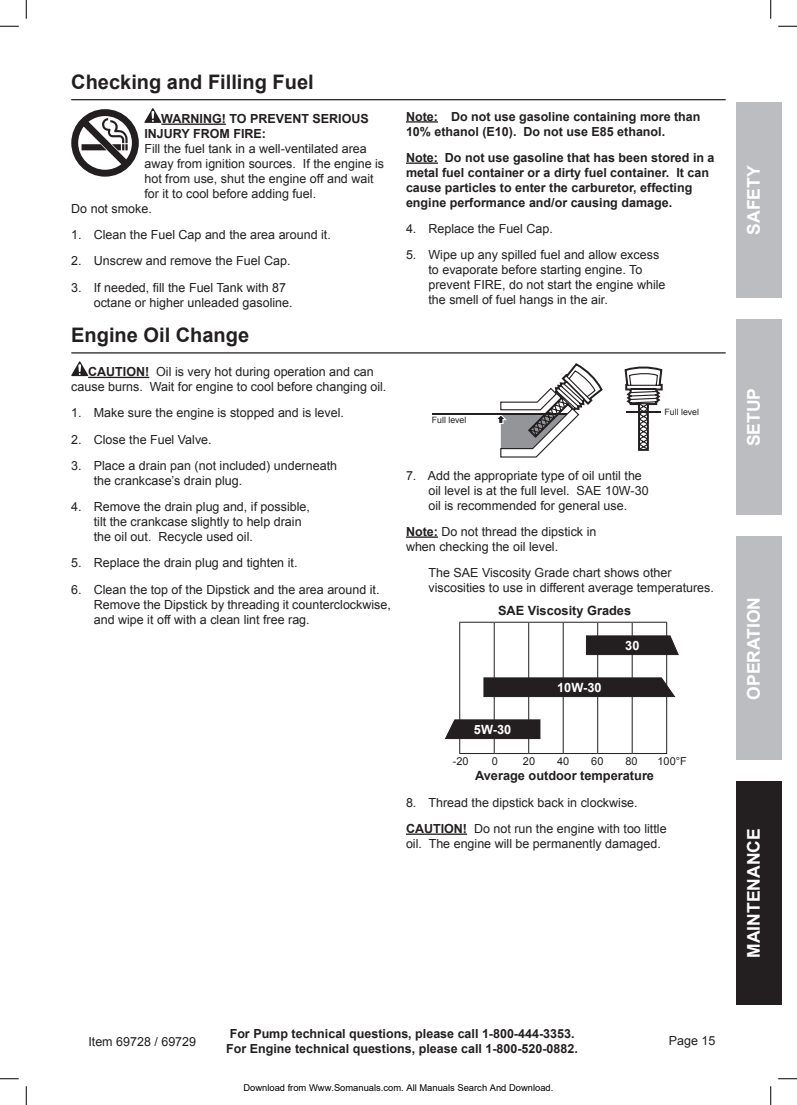
<style>
.page{position:relative;width:797px;height:1105px;background:#fff}
.page>*{position:absolute;margin:0;border:0;box-sizing:border-box;transform-origin:0 0}
.t1{font:700 20px "Arial";color:#231f20}
.t2{font:700 17.5px "Arial";color:#fff}
.t3{font:700 12.75px "Arial";color:#231f20}
.t4{font:700 12.75px "Arial";color:#fff}
.t5{font:12.5px/15px "Arial";color:#231f20}
.t6{font:700 12.5px/15px "Arial";color:#231f20}
.t7{font:10.88px "Arial";color:#231f20}
.t8{font:9.38px "Arial";color:#000}
.t9{font:8.75px "Arial";color:#231f20}
.s1{font-weight:700}
</style>
<div class="page">
<div style="left:736px;top:102px;width:45px;height:196px;background:#bcbdc0"></div>
<div style="left:736px;top:536px;width:45px;height:224px;background:#bcbdc0"></div>
<div style="left:736px;top:781px;width:45px;height:224px;background:#231f20"></div>
<div style="left:736px;top:319px;width:45px;height:196px;background:#bcbdc0"></div>
<hr style="left:71px;top:99px;width:654px;height:1px;background:#231f20">
<hr style="left:161px;top:124px;width:65px;height:1px;background:#231f20">
<svg style="left:71px;top:108px;width:91px;height:69px"></svg>
<hr style="left:406px;top:121px;width:32px;height:2px;background:#231f20">
<hr style="left:406px;top:162px;width:32px;height:2px;background:#231f20">
<hr style="left:71px;top:352px;width:654px;height:1px;background:#231f20">
<hr style="left:88px;top:377px;width:61px;height:1px;background:#231f20">
<svg style="left:71px;top:361px;width:18px;height:15px"></svg>
<hr style="left:406px;top:536px;width:32px;height:2px;background:#231f20">
<hr style="left:406px;top:833px;width:61px;height:2px;background:#231f20">
<svg style="left:624px;top:367px;width:39px;height:84px"></svg>
<hr style="left:626px;top:411px;width:35px;height:2px;background:#231f20">
<hr style="left:432px;top:413px;width:139px;height:2px;background:#231f20">
<svg style="left:497px;top:363px;width:106px;height:95px"></svg>
<hr style="left:459px;top:623px;width:1px;height:130px;background:#231f20">
<hr style="left:494px;top:623px;width:1px;height:130px;background:#231f20">
<hr style="left:459px;top:622px;width:35px;height:1px;background:#231f20">
<hr style="left:459px;top:753px;width:35px;height:1px;background:#231f20">
<hr style="left:528px;top:623px;width:1px;height:130px;background:#231f20">
<hr style="left:494px;top:622px;width:34px;height:1px;background:#231f20">
<hr style="left:494px;top:753px;width:34px;height:1px;background:#231f20">
<hr style="left:562px;top:623px;width:1px;height:130px;background:#231f20">
<hr style="left:528px;top:622px;width:35px;height:1px;background:#231f20">
<hr style="left:528px;top:753px;width:35px;height:1px;background:#231f20">
<hr style="left:597px;top:623px;width:1px;height:130px;background:#231f20">
<hr style="left:563px;top:622px;width:34px;height:1px;background:#231f20">
<hr style="left:563px;top:753px;width:34px;height:1px;background:#231f20">
<hr style="left:631px;top:623px;width:1px;height:130px;background:#231f20">
<hr style="left:597px;top:622px;width:35px;height:1px;background:#231f20">
<hr style="left:597px;top:753px;width:35px;height:1px;background:#231f20">
<hr style="left:666px;top:623px;width:1px;height:130px;background:#231f20">
<hr style="left:632px;top:622px;width:35px;height:1px;background:#231f20">
<hr style="left:632px;top:753px;width:35px;height:1px;background:#231f20">
<svg style="left:483px;top:677px;width:193px;height:20px;background:#2f2b2c"></svg>
<svg style="left:586px;top:635px;width:93px;height:20px;background:#312d2e"></svg>
<svg style="left:444px;top:719px;width:97px;height:20px;background:#343031"></svg>
<svg style="left:0;top:25px;width:19px;height:2px"></svg>
<svg style="left:778px;top:25px;width:19px;height:2px"></svg>
<svg style="left:0;top:1078px;width:19px;height:1px"></svg>
<svg style="left:778px;top:1078px;width:19px;height:1px"></svg>
<svg style="left:25px;top:0;width:2px;height:19px"></svg>
<svg style="left:25px;top:1086px;width:2px;height:19px"></svg>
<svg style="left:770px;top:0;width:1px;height:19px"></svg>
<svg style="left:770px;top:1086px;width:1px;height:19px"></svg>
<h1 class="t1" style="left:71px;top:69px;width:244px">Checking and Filling Fuel</h1>
<p class="t6" style="left:144px;top:111px;width:224px;text-indent:17px">WARNING! To prevent serious injury fro</p>
<p class="t6" style="left:219px;top:126px;width:48px">m fire:</p>
<p class="t5" style="left:144px;top:141px;width:224px">Fill the fuel tank in a well-ventilated area</p>
<p class="t5" style="left:144px;top:156px;width:241px">away from ignition sources. If the engine is</p>
<p class="t5" style="left:144px;top:171px;width:231px">hot from use, shut the engine off and wait</p>
<p class="t5" style="left:144px;top:186px;width:173px">for it to cool before adding fuel.</p>
<p class="t5" style="left:71px;top:201px;width:82px">Do not smoke.</p>
<p class="t5" style="left:71px;top:227px;width:261px">1. Clean the Fuel Cap and the area around it.</p>
<p class="t5" style="left:71px;top:254px;width:221px">2. Unscrew and remove the Fuel Cap.</p>
<p class="t5" style="left:94px;top:280px;width:200px;text-indent:-22px">3. If needed, fill the Fuel Tank with 87 octane or higher unleaded gasoline.</p>
<h1 class="t1" style="left:71px;top:322px;width:179px">Engine Oil Change</h1>
<p class="t6" style="left:88px;top:365px;width:18px">CAUTI</p>
<p class="t5" style="left:71px;top:364px;width:316px;text-indent:55px"><span class="s1">ON!</span> Oil is very hot during operation and can cause burns. Wait for engine to cool before changing oil.</p>
<p class="t5" style="left:71px;top:406px;width:274px">1. Make sure the engine is stopped and is level.</p>
<p class="t5" style="left:71px;top:432px;width:142px">2. Close the Fuel Valve.</p>
<p class="t5" style="left:94px;top:458px;width:245px;text-indent:-22px">3. Place a drain pan (not included) underneath the crankcase’s drain plug.</p>
<p class="t5" style="left:94px;top:499px;width:218px;text-indent:-22px">4. Remove the drain plug and, if possible, tilt the crankcase slightly to help drain the oil out. Recycle used oil.</p>
<p class="t5" style="left:71px;top:556px;width:228px">5. Replace the drain plug and tighten it.</p>
<p class="t5" style="left:94px;top:582px;width:299px;text-indent:-22px">6. Clean the top of the Dipstick and the area around it.<br>Remove the Dipstick by threading it counterclockwise, and wipe it off with a clean lint free rag.</p>
<p class="t6" style="left:406px;top:109px;width:296px">Note: Do not use gasoline containing more than<br>10% ethanol (E10). Do not use E85 ethanol.</p>
<p class="t6" style="left:406px;top:150px;width:310px">Note: Do not use gasoline that has been stored in a metal fuel container or a dirty fuel container. It can cause particles to enter the carburetor, effecting engine performance and/or causing damage.</p>
<p class="t5" style="left:406px;top:221px;width:148px">4. Replace the Fuel Cap.</p>
<p class="t5" style="left:428px;top:248px;width:238px;text-indent:-22px">5. Wipe up any spilled fuel and allow excess to evaporate before starting engine. To prevent FIRE, do not start the engine while the smell of fuel hangs in the air.</p>
<p class="t9" style="left:432px;top:414px;width:36px">Full level</p>
<p class="t9" style="left:664px;top:406px;width:36px">Full level</p>
<p class="t5" style="left:428px;top:468px;width:222px">Add the appropriate type of oil until the oil level is at the full level. SAE 10W‑30 oil is recommended for general use.</p>
<p class="t5" style="left:406px;top:524px;width:192px"><span class="s1">Note:</span> Do not thread the dipstick in when checking the oil level.</p>
<p class="t5" style="left:428px;top:565px;width:287px">The SAE Viscosity Grade chart shows other viscosities to use in different average temperatures.</p>
<p class="t5" style="left:406px;top:468px;width:12px">7.</p>
<p class="t3" style="left:498px;top:602px;width:135px">SAE Viscosity Grades</p>
<p class="t4" style="left:474px;top:721px;width:39px">5W-30</p>
<p class="t4" style="left:557px;top:679px;width:46px">10W-30</p>
<p class="t4" style="left:625px;top:637px;width:16px">30</p>
<p class="t7" style="left:453px;top:754px;width:17px">-20</p>
<p class="t7" style="left:492px;top:754px;width:8px">0</p>
<p class="t7" style="left:523px;top:754px;width:14px">20</p>
<p class="t7" style="left:557px;top:754px;width:14px">40</p>
<p class="t7" style="left:591px;top:754px;width:14px">60</p>
<p class="t7" style="left:625px;top:754px;width:14px">80</p>
<p class="t7" style="left:657px;top:754px;width:31px">100°F</p>
<p class="t3" style="left:475px;top:767px;width:180px">Average outdoor temperature</p>
<p class="t5" style="left:406px;top:795px;width:233px">8. Thread the dipstick back in clockwise.</p>
<p class="t6" style="left:406px;top:821px;width:18px">CAUTI</p>
<p class="t5" style="left:406px;top:821px;width:262px;text-indent:38px"><span class="s1">ON!</span> Do not run the engine with too little oil. The engine will be permanently damaged.</p>
<p class="t6" style="left:226px;top:1027px;width:353px">For Pump technical questions, please call 1-800-444-3353.<br>For Engine technical questions, please call 1-800-520-0882.</p>
<p class="t5" style="left:88px;top:1034px;width:109px">Item 69728 / 69729</p>
<p class="t5" style="left:669px;top:1033px;width:48px">Page 15</p>
<p class="t8" style="left:243px;top:1082px;width:311px">Download from Www.Somanuals.com. All Manuals Search And Download.</p>
<h2 class="t2" style="left:742px;top:235px;width:69px;rotate:-90deg">Saf ety</h2>
<h2 class="t2" style="left:742px;top:446px;width:58px;rotate:-90deg">Setup</h2>
<h2 class="t2" style="left:742px;top:700px;width:104px;rotate:-90deg">Operation</h2>
<h2 class="t2" style="left:742px;top:958px;width:131px;rotate:-90deg">Maintenance</h2>
</div>
